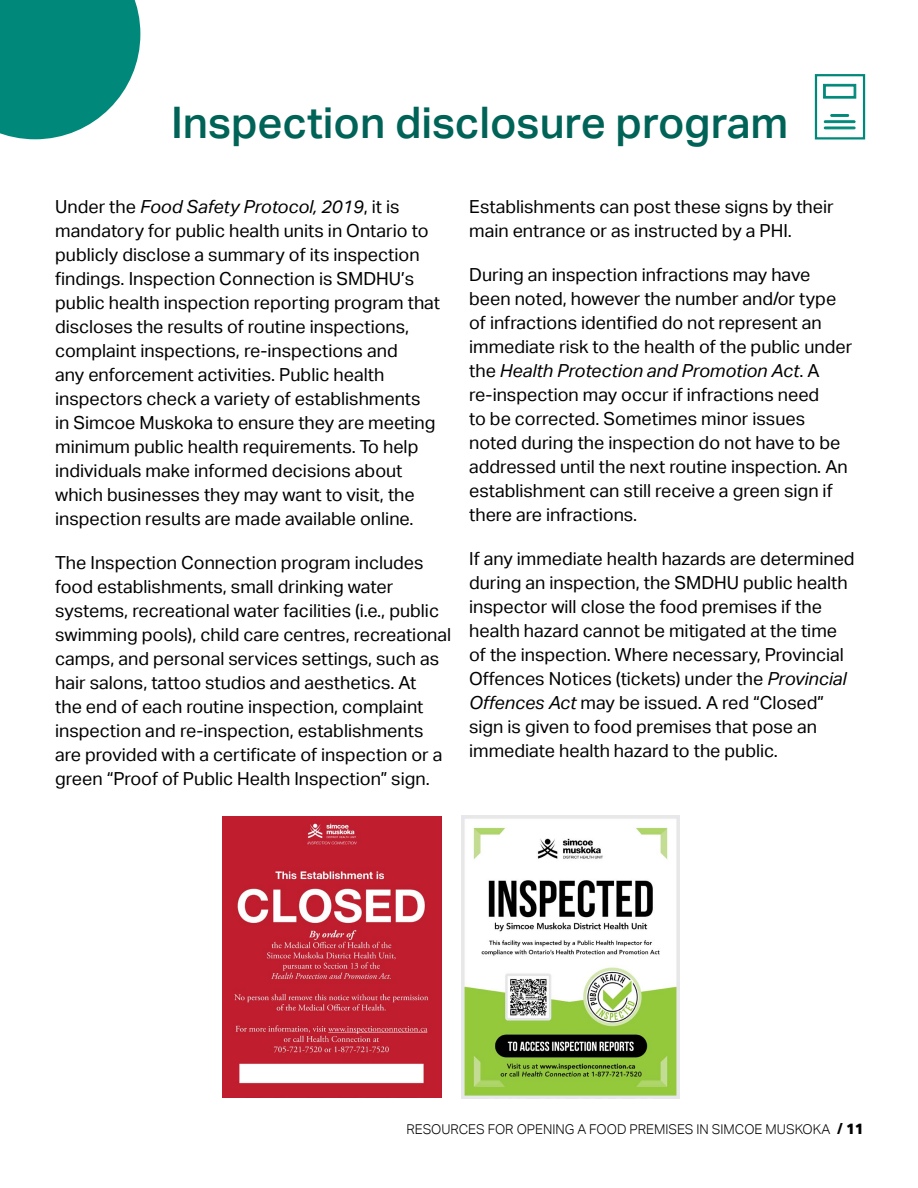
<style>
.page{position:relative;width:918px;height:1188px;background:#fff}
.page>*{position:absolute;margin:0;border:0;box-sizing:border-box;transform-origin:0 0}
.t1{font:500 43.5px "Aktiv Grotesk";color:#006357}
.t2{font:18px/24px "Aktiv Grotesk";color:#000}
.t3{font:300 13.5px "Aktiv Grotesk";color:#000}
.s1{font-style:italic}
.s2{font-weight:700;font-size:15px}
.s3{font-weight:800;font-size:15px}
</style>
<div class="page">
<svg style="left:0;top:0;width:140px;height:139px;background:#1d9689"></svg>
<div style="left:830px;top:114px;width:19px;height:3px;border:1px solid #00897a"></div>
<div style="left:824px;top:120px;width:31px;height:3px;border:1px solid #00897a"></div>
<div style="left:824px;top:127px;width:31px;height:2px;border:1px solid #00897a"></div>
<svg style="left:823px;top:84px;width:34px;height:15px"></svg>
<div style="left:815px;top:74px;width:50px;height:66px;border:2px solid #00897a"></div>
<img style="left:223px;top:816px;width:218px;height:282px">
<img style="left:461px;top:816px;width:218px;height:282px">
<h1 class="t1" style="left:171px;top:98px;width:619px">Inspection disclosure program</h1>
<p class="t2" style="left:55px;top:194px;width:387px">Under the <span class="s1">Food Safety Protocol, 2019</span>, it is mandatory for public health units in Ontario to publicly disclose a summary of its inspection findings. Inspection Connection is SMDHU’s public health inspection reporting program that discloses the results of routine inspections, complaint inspections, re-inspections and<br>any enforcement activities. Public health inspectors check a variety of establishments<br>in Simcoe Muskoka to ensure they are meeting minimum public health requirements. To help individuals make informed decisions about which businesses they may want to visit, the inspection results are made available online.</p>
<p class="t2" style="left:55px;top:551px;width:398px">The Inspection Connection program includes food establishments, small drinking water systems, recreational water facilities (i.e., public swimming pools), child care centres, recreational camps, and personal services settings, such as hair salons, tattoo studios and aesthetics. At<br>the end of each routine inspection, complaint inspection and re-inspection, establishments are provided with a certificate of inspection or a green “Proof of Public Health Inspection” sign.</p>
<p class="t2" style="left:469px;top:194px;width:366px">Establishments can post these signs by their main entrance or as instructed by a PHI.</p>
<p class="t2" style="left:469px;top:263px;width:385px">During an inspection infractions may have been noted, however the number and/or type of infractions identified do not represent an immediate risk to the health of the public under the <span class="s1">Health Protection and Promotion Act</span>. A re-inspection may occur if infractions need<br>to be corrected. Sometimes minor issues noted during the inspection do not have to be addressed until the next routine inspection. An establishment can still receive a green sign if there are infractions.</p>
<p class="t2" style="left:469px;top:547px;width:387px">If any immediate health hazards are determined during an inspection, the SMDHU public health inspector will close the food premises if the health hazard cannot be mitigated at the time of the inspection. Where necessary, Provincial Offences Notices (tickets) under the <span class="s1">Provincial Offences Act</span> may be issued. A red “Closed” sign is given to food premises that pose an immediate health hazard to the public.</p>
<p class="t3" style="left:406px;top:1121px;width:459px">RESOURCES FOR OPENING A FOOD PREMISES IN SIMCOE MUSKOKA <span class="s2">/</span> <span class="s3">11</span></p>
</div>
